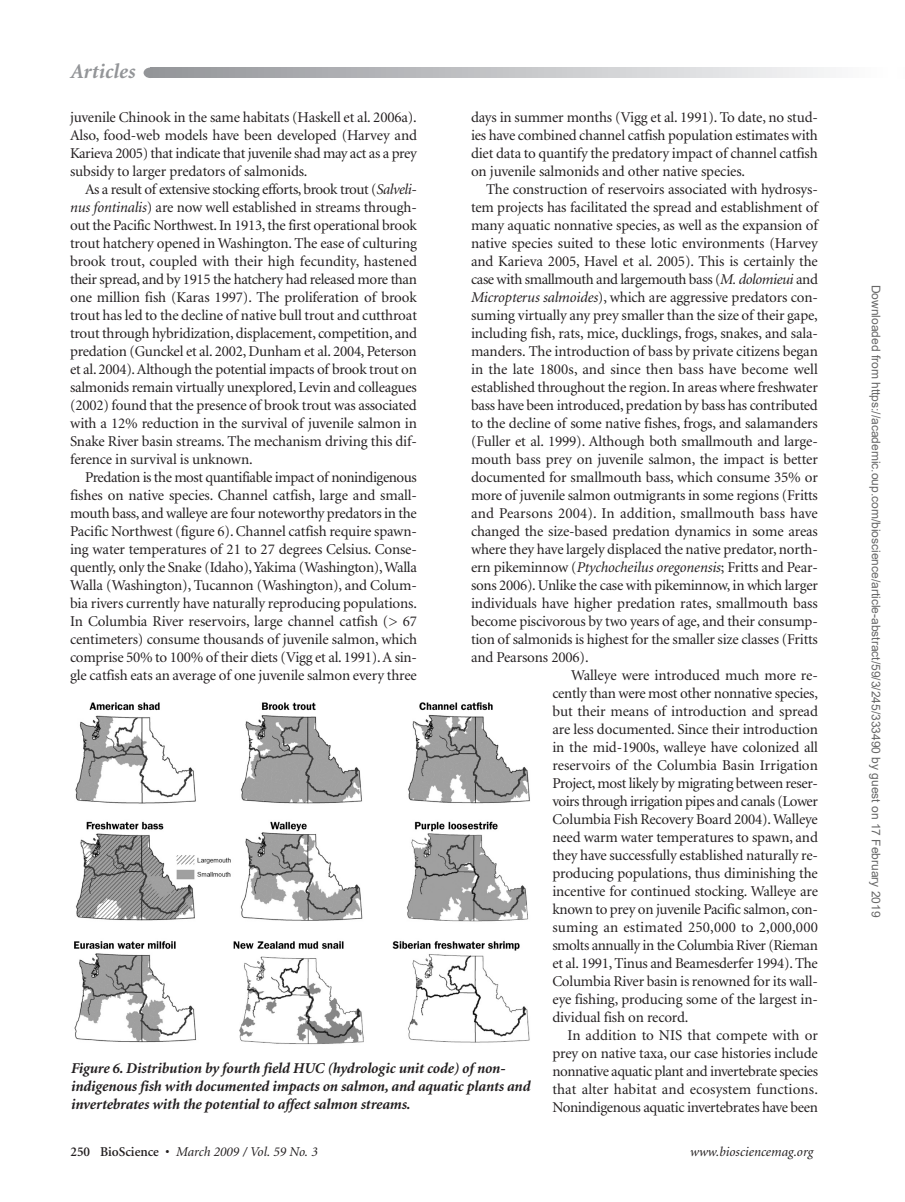
<style>
.page{position:relative;width:905px;height:1202px;background:#fff}
.page>*{position:absolute;margin:0;border:0;box-sizing:border-box;transform-origin:0 0}
.t1{font:italic 700 21px "Minion";color:#939598}
.t2{font:15px/18px "Minion";letter-spacing:-.01em;color:#231f20;text-align:justify}
.t3{font:italic 700 15px/18px "Minion";letter-spacing:-.01em;color:#231f20}
.t4{font:15px "Minion";letter-spacing:-.03em;color:#231f20}
.t5{font:15px "Minion";letter-spacing:.01em;color:#231f20}
.t6{font:15px "Minion";letter-spacing:-.035em;color:#231f20}
.t7{font:italic 13.5px "Minion";color:#231f20}
.t8{font:12px "Arial";color:#666}
.s1{font-style:italic}
.s2{font-weight:600;font-style:normal}
</style>
<div class="page">
<div style="left:144px;top:68px;width:13px;height:10px;background:#939598;border-radius:50%"></div>
<svg style="left:151px;top:67px;width:679px;height:11px;background:#c2c4c6"></svg>
<img style="left:74px;top:702px;width:456px;height:343px">
<h1 class="t1" style="left:71px;top:63px;width:66px">Articles</h1>
<p class="t2" style="left:70px;top:109px;width:348px">juvenile Chinook in the same habitats (Haskell et al. 2006a).<br>Also, food-web models have been developed (Harvey and Karieva 2005) that indicate that juvenile shad may act as a prey subsidy to larger predators of salmonids.</p>
<p class="t2" style="left:70px;top:181px;width:348px;text-indent:15px">As a result of extensive stocking efforts, brook trout (<span class="s1">Salveli&shy;nus fontinalis</span>) are now well established in streams through&shy;out the Pacific Northwest. In 1913, the first operational brook trout hatchery opened in Washington. The ease of culturing brook trout, coupled with their high fecundity, hastened their spread, and by 1915 the hatchery had released more than one million fish (Karas 1997). The proliferation of brook trout has led to the decline of native bull trout and cutthroat trout through hybridization, displacement, competition, and predation (Gunckel et al. 2002, Dunham et al. 2004, Peterson et al. 2004). Although the potential impacts of brook trout on salmonids remain virtually unexplored, Levin and colleagues (2002) found that the presence of brook trout was associated with a 12% reduction in the survival of juvenile salmon in Snake River basin streams. The mechanism driving this dif&shy;ference in survival is unknown.</p>
<p class="t2" style="left:70px;top:469px;width:348px;text-indent:15px">Predation is the most quantifiable impact of nonindigenous fishes on native species. Channel catfish, large and small&shy;mouth bass, and walleye are four noteworthy predators in the Pacific Northwest (figure 6). Channel catfish require spawn&shy;ing water temperatures of 21 to 27 degrees Celsius. Conse&shy;quently, only the Snake (Idaho), Yakima (Washington), Walla Walla (Washington), Tucannon (Washington), and Colum&shy;bia rivers currently have naturally reproducing populations.<br>In Columbia River reservoirs, large channel catfish (&gt; 67 centimeters) consume thousands of juvenile salmon, which comprise 50% to 100% of their diets (Vigg et al. 1991). A sin&shy;gle catfish eats an average of one juvenile salmon every three</p>
<p class="t2" style="left:471px;top:109px;width:348px">days in summer months (Vigg et al. 1991). To date, no stud&shy;ies have combined channel catfish population estimates with diet data to quantify the predatory impact of channel catfish on juvenile salmonids and other native species.</p>
<p class="t2" style="left:486px;top:181px;width:333px">The construction of reservoirs associated with hydrosys-</p>
<p class="t2" style="left:471px;top:199px;width:348px">tem projects has facilitated the spread and establishment of</p>
<p class="t2" style="left:471px;top:217px;width:348px">many aquatic nonnative species, as well as the expansion of</p>
<p class="t2" style="left:471px;top:235px;width:348px">native species suited to these lotic environments (Harvey</p>
<p class="t2" style="left:471px;top:253px;width:348px">and Karieva 2005, Havel et al. 2005). This is certainly the</p>
<p class="t2" style="left:471px;top:271px;width:348px">case with smallmouth and largemouth bass (<span class="s1">M. dolomieui</span> and</p>
<p class="t2" style="left:471px;top:289px;width:348px"><span class="s1">Micropterus salmoides</span>), which are aggressive predators con-</p>
<p class="t2" style="left:471px;top:307px;width:348px">suming virtually any prey smaller than the size of their gape,</p>
<p class="t2" style="left:471px;top:325px;width:348px">including fish, rats, mice, ducklings, frogs, snakes, and sala-</p>
<p class="t2" style="left:471px;top:343px;width:348px">manders. The introduction of bass by private citizens began</p>
<p class="t2" style="left:471px;top:361px;width:348px">in the late 1800s, and since then bass have become well</p>
<p class="t2" style="left:471px;top:379px;width:348px">established throughout the region. In areas where freshwater</p>
<p class="t2" style="left:471px;top:397px;width:348px">bass have been introduced, predation by bass has contributed</p>
<p class="t2" style="left:471px;top:415px;width:348px">to the decline of some native fishes, frogs, and salamanders</p>
<p class="t2" style="left:471px;top:433px;width:348px">(Fuller et al. 1999). Although both smallmouth and large-</p>
<p class="t2" style="left:471px;top:451px;width:348px">mouth bass prey on juvenile salmon, the impact is better</p>
<p class="t2" style="left:471px;top:469px;width:348px">documented for smallmouth bass, which consume 35% or</p>
<p class="t2" style="left:471px;top:487px;width:348px">more of juvenile salmon outmigrants in some regions (Fritts</p>
<p class="t5" style="left:471px;top:507px;width:348px">and Pearsons 2004). In addition, smallmouth bass have</p>
<p class="t2" style="left:471px;top:523px;width:348px">changed the size-based predation dynamics in some areas</p>
<p class="t2" style="left:471px;top:541px;width:348px">where they have largely displaced the native predator, north-</p>
<p class="t2" style="left:471px;top:559px;width:348px">ern pikeminnow (<span class="s1">Ptychocheilus oregonensis</span>; Fritts and Pear-</p>
<p class="t2" style="left:471px;top:577px;width:348px">sons 2006). Unlike the case with pikeminnow, in which larger</p>
<p class="t2" style="left:471px;top:595px;width:348px">individuals have higher predation rates, smallmouth bass</p>
<p class="t2" style="left:471px;top:613px;width:348px">become piscivorous by two years of age, and their consump-</p>
<p class="t2" style="left:471px;top:631px;width:348px">tion of salmonids is highest for the smaller size classes (Fritts</p>
<p class="t2" style="left:471px;top:649px;width:119px">and Pearsons 2006).</p>
<p class="t2" style="left:571px;top:667px;width:248px">Walleye were introduced much more re-</p>
<p class="t2" style="left:552px;top:685px;width:267px">cently than were most other nonnative species,</p>
<p class="t2" style="left:552px;top:703px;width:267px">but their means of introduction and spread</p>
<p class="t2" style="left:552px;top:721px;width:267px">are less documented. Since their introduction</p>
<p class="t2" style="left:552px;top:739px;width:267px">in the mid-1900s, walleye have colonized all</p>
<p class="t2" style="left:552px;top:757px;width:267px">reservoirs of the Columbia Basin Irrigation</p>
<p class="t2" style="left:552px;top:775px;width:267px">Project, most likely by migrating between reser-</p>
<p class="t6" style="left:552px;top:795px;width:267px">voirs through irrigation pipes and canals (Lower</p>
<p class="t2" style="left:552px;top:811px;width:267px">Columbia Fish Recovery Board 2004). Walleye</p>
<p class="t2" style="left:552px;top:829px;width:267px">need warm water temperatures to spawn, and</p>
<p class="t2" style="left:552px;top:847px;width:267px">they have successfully established naturally re-</p>
<p class="t2" style="left:552px;top:865px;width:267px">producing populations, thus diminishing the</p>
<p class="t2" style="left:552px;top:883px;width:267px">incentive for continued stocking. Walleye are</p>
<p class="t2" style="left:552px;top:901px;width:267px">known to prey on juvenile Pacific salmon, con-</p>
<p class="t5" style="left:552px;top:921px;width:267px">suming an estimated 250,000 to 2,000,000</p>
<p class="t4" style="left:552px;top:939px;width:267px">smolts annually in the Columbia River (Rieman</p>
<p class="t2" style="left:552px;top:955px;width:267px">et al. 1991, Tinus and Beamesderfer 1994). The</p>
<p class="t2" style="left:552px;top:973px;width:267px">Columbia River basin is renowned for its wall-</p>
<p class="t2" style="left:552px;top:991px;width:267px">eye fishing, producing some of the largest in-</p>
<p class="t2" style="left:552px;top:1009px;width:138px">dividual fish on record.</p>
<p class="t2" style="left:567px;top:1027px;width:252px">In addition to NIS that compete with or</p>
<p class="t2" style="left:552px;top:1045px;width:267px">prey on native taxa, our case histories include</p>
<p class="t4" style="left:552px;top:1065px;width:267px">nonnative aquatic plant and invertebrate species</p>
<p class="t2" style="left:552px;top:1081px;width:267px">that alter habitat and ecosystem functions.</p>
<p class="t2" style="left:552px;top:1099px;width:267px">Nonindigenous aquatic invertebrates have been</p>
<p class="t3" style="left:71px;top:1060px;width:461px">Figure 6. Distribution by fourth field HUC (hydrologic unit code) of non&shy;indigenous fish with documented impacts on salmon, and aquatic plants and invertebrates with the potential to affect salmon streams.</p>
<p class="t7" style="left:70px;top:1146px;width:249px"><span class="s2">250 BioScience •</span> March 2009 / Vol. 59 No. 3</p>
<p class="t7" style="left:690px;top:1146px;width:125px">www.biosciencemag.org</p>
<p class="t8" style="left:880px;top:284px;width:634px;rotate:90deg">Downloaded from https://academic.oup.com/bioscience/article-abstract/59/3/245/333490 by guest on 17 February 2019</p>
</div>
